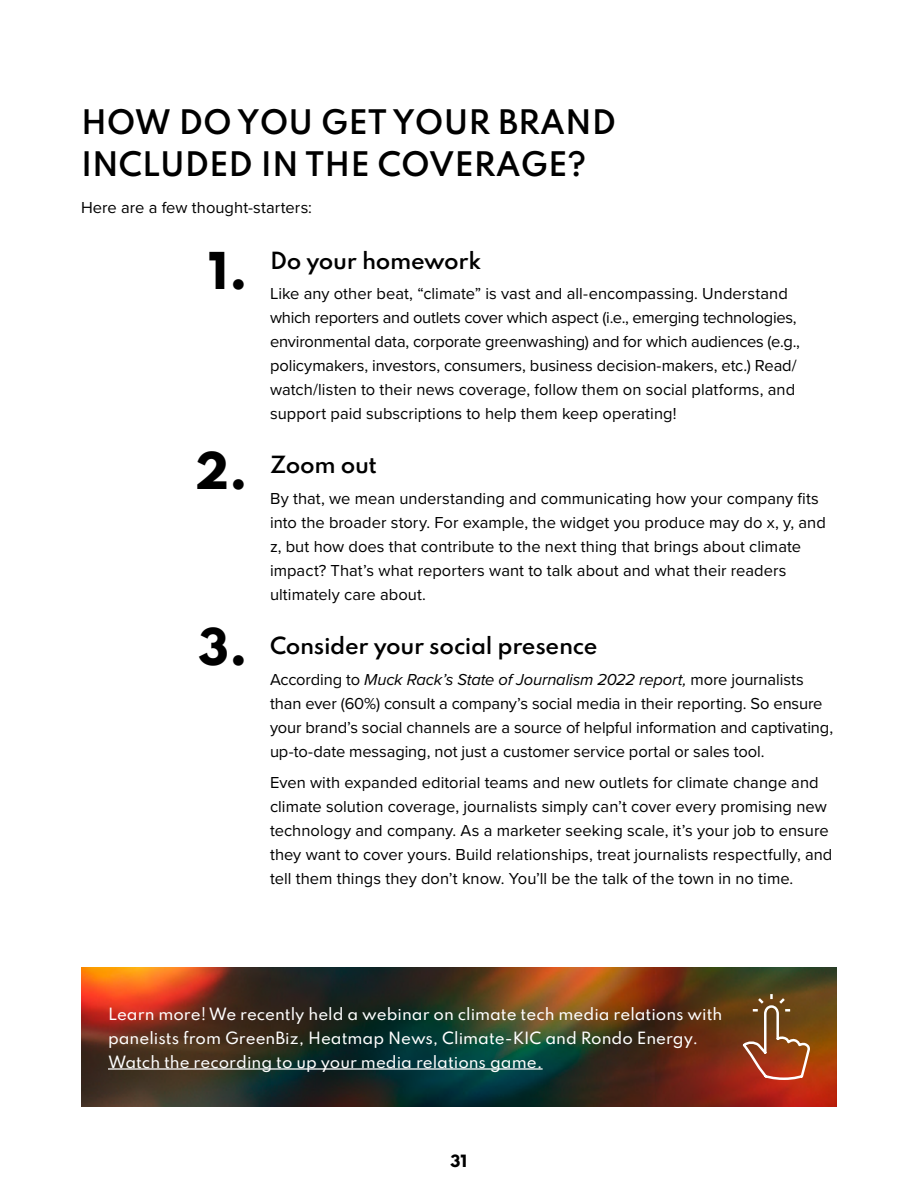
<style>
.page{position:relative;width:918px;height:1188px;background:#fff}
.page>*{position:absolute;margin:0;border:0;box-sizing:border-box;transform-origin:0 0}
.t1{font:100 45px "Spartan";color:#000}
.t2{font:100 30px/42px "Spartan";color:#000}
.t3{font:100 21px "Spartan";letter-spacing:-.02em;color:#000}
.t4{font:16.5px/24px "Proxima Nova";color:#000}
.t5{font:100 15px/24px "Spartan";color:#fff}
.t6{font:100 15px "Spartan";color:#000}
.s1{font-style:italic}
</style>
<div class="page">
<img style="left:81px;top:968px;width:756px;height:139px">
<hr style="left:108px;top:1068px;width:435px;height:2px;background:#fff">
<svg style="left:741px;top:992px;width:70px;height:89px"></svg>
<h2 class="t2" style="left:81px;top:100px;width:537px">HOW DO YOU GET YOUR BRAND<br>INCLUDED IN THE COVERAGE?</h2>
<p class="t4" style="left:81px;top:195px;width:233px">Here are a few thought-starters:</p>
<p class="t3" style="left:270px;top:244px;width:213px">Do your homework</p>
<p class="t4" style="left:270px;top:281px;width:532px">Like any other beat, “climate” is vast and all-encompassing. Understand which reporters and outlets cover which aspect (i.e., emerging technologies, environmental data, corporate greenwashing) and for which audiences (e.g., policymakers, investors, consumers, business decision-makers, etc.) Read/ watch/listen to their news coverage, follow them on social platforms, and support paid subscriptions to help them keep operating!</p>
<p class="t3" style="left:270px;top:449px;width:109px">Zoom out</p>
<p class="t4" style="left:270px;top:486px;width:557px">By that, we mean understanding and communicating how your company fits into the broader story. For example, the widget you produce may do x, y, and z, but how does that contribute to the next thing that brings about climate impact? That’s what reporters want to talk about and what their readers ultimately care about.</p>
<p class="t3" style="left:270px;top:630px;width:329px">Consider your social presence</p>
<p class="t4" style="left:270px;top:667px;width:565px">According to <span class="s1">Muck Rack’s State of Journalism 2022 report,</span> more journalists than ever (60%) consult a company’s social media in their reporting. So ensure your brand’s social channels are a source of helpful information and captivating, up-to-date messaging, not just a customer service portal or sales tool.</p>
<p class="t4" style="left:270px;top:769px;width:564px">Even with expanded editorial teams and new outlets for climate change and climate solution coverage, journalists simply can’t cover every promising new technology and company. As a marketer seeking scale, it’s your job to ensure they want to cover yours. Build relationships, treat journalists respectfully, and tell them things they don’t know. You’ll be the talk of the town in no time.</p>
<h1 class="t1" style="left:209px;top:237px;width:40px">1.</h1>
<h1 class="t1" style="left:197px;top:438px;width:53px">2.</h1>
<h1 class="t1" style="left:199px;top:613px;width:51px">3.</h1>
<p class="t5" style="left:108px;top:1001px;width:616px">Learn more! We recently held a webinar on climate tech media relations with panelists from GreenBiz, Heatmap News, Climate-KIC and Rondo Energy.<br>Watch the recording to up your media relations game.</p>
<p class="t6" style="left:451px;top:1150px;width:18px">31</p>
</div>
